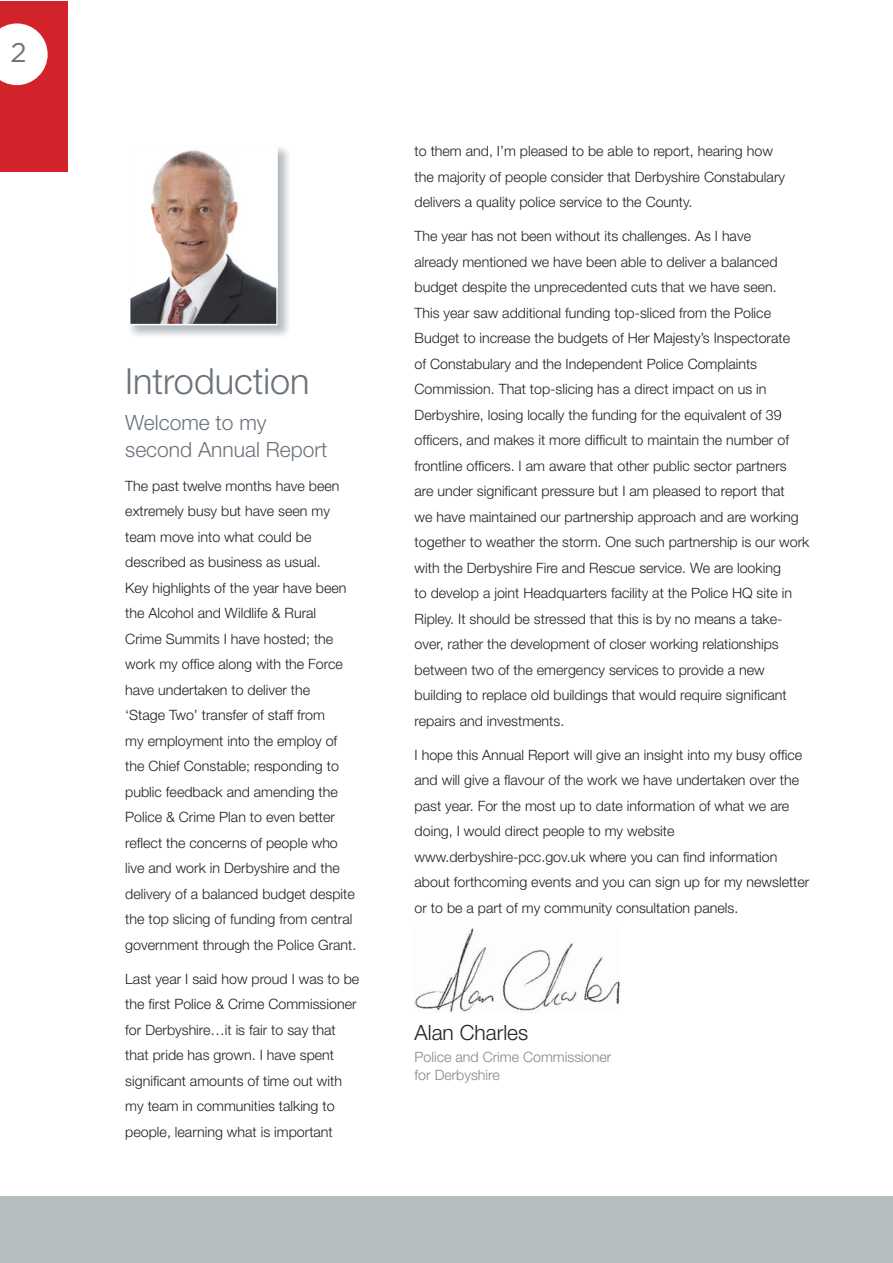
<style>
.page{position:relative;width:893px;height:1263px;background:#fff}
.page>*{position:absolute;margin:0;border:0;box-sizing:border-box;transform-origin:0 0}
.t1{font:300 36px "Helvetica Neue LT";color:#6a737b}
.t2{font:27px "Gotham";color:#6a737b}
.t3{font:300 21px/27px "Helvetica Neue LT";color:#6a737b}
.t4{font:300 21px "Helvetica Neue LT";color:#231f20}
.t5{font:300 14.25px/25.5px "Helvetica Neue LT";color:#231f20}
.t6{font:300 14.25px/18px "Helvetica Neue LT";color:#7e878c}
</style>
<div class="page">
<hr style="left:892px;top:1197px;width:1px;height:66px;background:#b6bdbf">
<div style="left:0;top:1px;width:68px;height:170px;background:#d2232a"></div>
<svg style="left:0;top:23px;width:48px;height:62px"></svg>
<div style="left:0;top:1196px;width:892px;height:67px;background:#b6bdbf"></div>
<img style="left:414px;top:928px;width:206px;height:85px">
<img style="left:130px;top:147px;width:159px;height:189px">
<svg style="left:130px;top:147px;width:148px;height:178px"></svg>
<h2 class="t2" style="left:10px;top:42px;width:18px">2</h2>
<h1 class="t1" style="left:125px;top:368px;width:186px">Introduction</h1>
<h3 class="t3" style="left:125px;top:410px;width:203px">Welcome to my second Annual Report</h3>
<p class="t5" style="left:125px;top:474px;width:232px">The past twelve months have been extremely busy but have seen my team move into what could be described as business as usual.<br>Key highlights of the year have been the Alcohol and Wildlife &amp; Rural<br>Crime Summits I have hosted; the work my office along with the Force have undertaken to deliver the<br>‘Stage Two’ transfer of staff from<br>my employment into the employ of the Chief Constable; responding to public feedback and amending the Police &amp; Crime Plan to even better reflect the concerns of people who live and work in Derbyshire and the delivery of a balanced budget despite the top slicing of funding from central government through the Police Grant.</p>
<p class="t5" style="left:125px;top:967px;width:235px">Last year I said how proud I was to be the first Police &amp; Crime Commissioner for Derbyshire…it is fair to say that that pride has grown. I have spent significant amounts of time out with my team in communities talking to people, learning what is important</p>
<p class="t5" style="left:414px;top:140px;width:372px">to them and, I’m pleased to be able to report, hearing how the majority of people consider that Derbyshire Constabulary delivers a quality police service to the County.</p>
<p class="t5" style="left:414px;top:225px;width:396px">The year has not been without its challenges. As I have<br>already mentioned we have been able to deliver a balanced budget despite the unprecedented cuts that we have seen.<br>This year saw additional funding top-sliced from the Police Budget to increase the budgets of Her Majesty’s Inspectorate<br>of Constabulary and the Independent Police Complaints Commission. That top-slicing has a direct impact on us in Derbyshire, losing locally the funding for the equivalent of 39 officers, and makes it more difficult to maintain the number of frontline officers. I am aware that other public sector partners<br>are under significant pressure but I am pleased to report that<br>we have maintained our partnership approach and are working together to weather the storm. One such partnership is our work with the Derbyshire Fire and Rescue service. We are looking<br>to develop a joint Headquarters facility at the Police HQ site in Ripley. It should be stressed that this is by no means a take&shy;over, rather the development of closer working relationships between two of the emergency services to provide a new building to replace old buildings that would require significant repairs and investments.</p>
<p class="t5" style="left:414px;top:743px;width:396px">I hope this Annual Report will give an insight into my busy office and will give a flavour of the work we have undertaken over the past year. For the most up to date information of what we are doing, I would direct people to my website www.derbyshire-pcc.gov.uk where you can find information about forthcoming events and you can sign up for my newsletter or to be a part of my community consultation panels.</p>
<h3 class="t4" style="left:414px;top:1025px;width:115px">Alan Charles</h3>
<p class="t6" style="left:414px;top:1049px;width:198px">Police and Crime Commissioner for Derbyshire</p>
</div>
